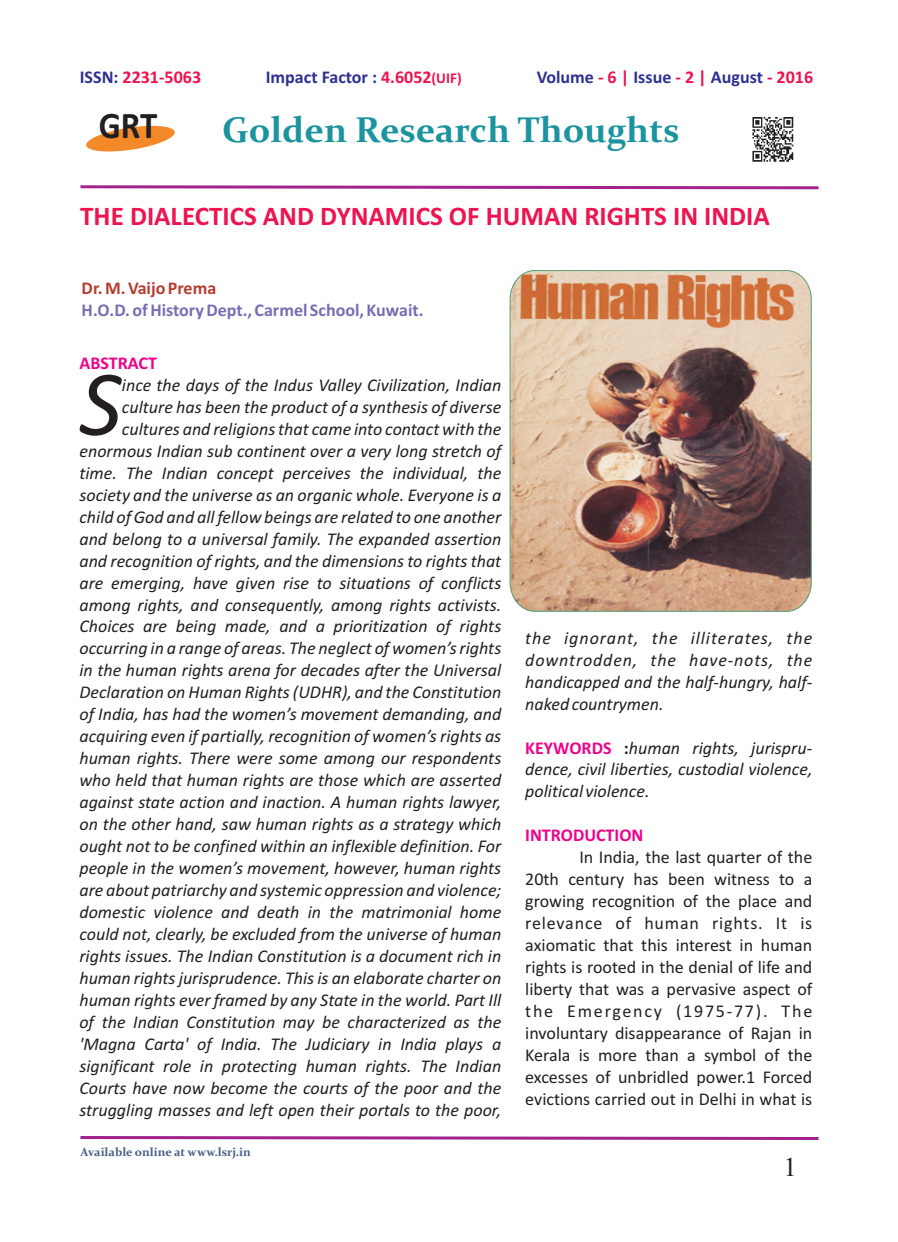
<style>
.page{position:relative;width:898px;height:1242px;background:#fff}
.page>*{position:absolute;margin:0;border:0;box-sizing:border-box;transform-origin:0 0}
.t1{font:italic 93.9px "Calibri";color:#231f20}
.t2{font:700 37.65px "Calibri";color:#231f20;scale:.92 1}
.t3{font:700 36px "Constantia";color:#1c94a0}
.t4{font:700 27px "Calibri";color:#ed1450}
.t5{font:27px "Times New Roman";color:#231f20}
.t6{font:italic 18px/21.9px "Calibri";color:#231f20;text-align:justify}
.t7{font:18px/21.9px "Calibri";color:#231f20;text-align:justify}
.t8{font:700 18px "Calibri";color:#2e3092}
.t9{font:700 18px "Calibri";color:#756fb3}
.t10{font:700 18px "Calibri";color:#ed028c}
.t11{font:700 18px "Calibri";color:#b43d30}
.t12{font:700 18px "Calibri";color:#ed1450}
.t13{font:700 12px "Constantia";color:#485e88}
.s1{color:#2e3092}
.s2{color:#ed1450}
.s3{font-size:15px;color:#ed1450}
.s4{font-weight:700;font-style:normal}
</style>
<div class="page">
<img style="left:752px;top:117px;width:42px;height:45px">
<svg style="left:80px;top:185px;width:739px;height:5px"></svg>
<svg style="left:86px;top:125px;width:89px;height:27px"></svg>
<svg style="left:509px;top:270px;width:302px;height:341px;background:#b28d79"></svg>
<svg style="left:80px;top:1136px;width:739px;height:4px;background:#b859a9"></svg>
<p class="t12" style="left:80px;top:69px;width:123px"><span class="s1">ISSN:</span> 2231-5063</p>
<p class="t8" style="left:266px;top:69px;width:197px">Impact Factor : <span class="s2">4.6052</span><span class="s3">(UIF)</span></p>
<p class="t8" style="left:536px;top:69px;width:278px">Volume <span class="s2">- 6 |</span> Issue <span class="s2">- 2 |</span> August <span class="s2">- 2016</span></p>
<h2 class="t2" style="left:99px;top:109px;width:65px">GRT</h2>
<h3 class="t3" style="left:222px;top:115px;width:459px">Golden Research Thoughts</h3>
<h3 class="t4" style="left:80px;top:205px;width:690px">THE DIALECTICS AND DYNAMICS OF HUMAN RIGHTS IN INDIA</h3>
<p class="t11" style="left:82px;top:280px;width:136px">Dr. M. Vaijo Prema</p>
<p class="t9" style="left:82px;top:302px;width:343px">H.O.D. of History Dept., Carmel School, Kuwait.</p>
<p class="t10" style="left:79px;top:355px;width:79px">ABSTRACT</p>
<p class="t6" style="left:122px;top:375px;width:381px">ince the days of the Indus Valley Civilization, Indian culture has been the product of a synthesis of diverse</p>
<h1 class="t1" style="left:79px;top:364px;width:44px">S</h1>
<p class="t6" style="left:79px;top:419px;width:423px;text-indent:43px">cultures and religions that came into contact with the enormous Indian sub continent over a very long stretch of time. The Indian concept perceives the individual, the society and the universe as an organic whole. Everyone is a child of God and all fellow beings are related to one another and belong to a universal family. The expanded assertion and recognition of rights, and the dimensions to rights that are emerging, have given rise to situations of conflicts among rights, and consequently, among rights activists.<br>Choices are being made, and a prioritization of rights occurring in a range of areas. The neglect of women’s rights in the human rights arena for decades after the Universal Declaration on Human Rights (UDHR), and the Constitution of India, has had the women’s movement demanding, and acquiring even if partially, recognition of women’s rights as human rights. There were some among our respondents who held that human rights are those which are asserted against state action and inaction. A human rights lawyer, on the other hand, saw human rights as a strategy which ought not to be confined within an inflexible definition. For people in the women’s movement, however, human rights are about patriarchy and systemic oppression and violence; domestic violence and death in the matrimonial home could not, clearly, be excluded from the universe of human rights issues. The Indian Constitution is a document rich in human rights jurisprudence. This is an elaborate charter on human rights ever framed by any State in the world. Part Ill of the Indian Constitution may be characterized as the 'Magna Carta' of India. The Judiciary in India plays a significant role in protecting human rights. The Indian Courts have now become the courts of the poor and the struggling masses and left open their portals to the poor,</p>
<p class="t13" style="left:80px;top:1147px;width:172px">Available online at www.lsrj.in</p>
<p class="t6" style="left:525px;top:628px;width:288px">the ignorant, the illiterates, the downtrodden, the have-nots, the handicapped and the half-hungry, half&shy;naked countrymen.</p>
<p class="t6" style="left:525px;top:738px;width:288px;text-indent:99px"><span class="s4">:</span>human rights, jurispru&shy;dence, civil liberties, custodial violence, political violence.</p>
<p class="t10" style="left:525px;top:740px;width:88px">KEYWORDS</p>
<p class="t10" style="left:525px;top:828px;width:120px">INTRODUCTION</p>
<p class="t7" style="left:525px;top:848px;width:288px;text-indent:54px">In India, the last quarter of the 20th century has been witness to a growing recognition of the place and relevance of human rights. It is axiomatic that this interest in human rights is rooted in the denial of life and liberty that was a pervasive aspect of the Emergency (1975-77). The involuntary disappearance of Rajan in Kerala is more than a symbol of the excesses of unbridled power.1 Forced evictions carried out in Delhi in what is</p>
<h3 class="t5" style="left:783px;top:1157px;width:15px">1</h3>
</div>
